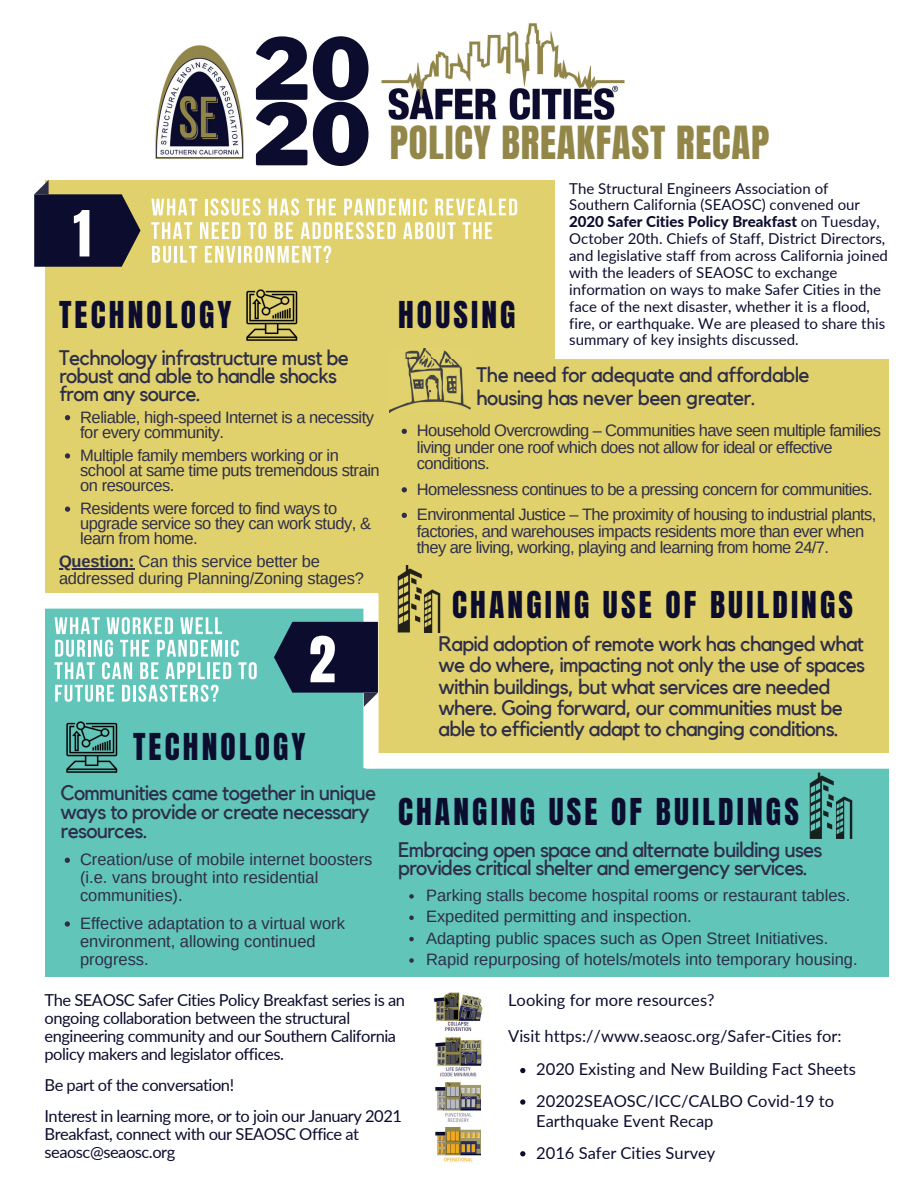
<style>
.page{position:relative;width:918px;height:1188px;background:#fff}
.page>*{position:absolute;margin:0;border:0;box-sizing:border-box;transform-origin:0 0}
.t1{font:900 84.3px "Libre Franklin";color:#0c0d2e}
.t2{font:54px "Anton";color:#fff}
.t3{font:38.85px "Anton";letter-spacing:.02em;color:#928749}
.t4{font:31.5px "Anton";letter-spacing:.1em;color:#0c0d2e}
.t5{font:21px/21.3px "Kollektif";letter-spacing:-.035em;color:#2e2e49}
.t6{font:16.5px/15px "Arimo";letter-spacing:-.03em;color:#2e2e49}
.t7{font:16.5px/18px "Arimo";color:#2e2e49}
.t8{font:16.5px/18px "Lato";letter-spacing:-.03em;color:#0c0d2e}
.t9{font:16.5px/31.5px "Lato";color:#0c0d2e}
.t10{font:15px/17px "Lato";color:#0c0d2e}
.s1{font-family:"Libre Franklin";font-weight:900;font-size:84.3px;color:#0c0d2e}
.s2{font-weight:700}
.s3{font-weight:800}
</style>
<div class="page">
<img style="left:155px;top:45px;width:89px;height:114px">
<img style="left:381px;top:23px;width:244px;height:97px">
<div style="left:46px;top:180px;width:509px;height:348px;background:#e0d16c"></div>
<div style="left:46px;top:359px;width:843px;height:398px;background:#e0d16c"></div>
<svg style="left:34px;top:180px;width:107px;height:87px"></svg>
<div style="left:46px;top:756px;width:843px;height:221px;background:#61c5ba"></div>
<img style="left:246px;top:289px;width:52px;height:52px">
<img style="left:389px;top:348px;width:81px;height:64px">
<svg style="left:65px;top:415px;width:5px;height:5px"></svg>
<svg style="left:65px;top:453px;width:5px;height:6px"></svg>
<svg style="left:65px;top:507px;width:5px;height:5px"></svg>
<img style="left:66px;top:769px;width:52px;height:4px">
<img style="left:397px;top:566px;width:43px;height:27px">
<img style="left:809px;top:773px;width:44px;height:66px">
<img style="left:433px;top:992px;width:50px;height:170px">
<svg style="left:402px;top:429px;width:5px;height:5px"></svg>
<svg style="left:402px;top:487px;width:5px;height:5px"></svg>
<svg style="left:402px;top:513px;width:5px;height:5px"></svg>
<svg style="left:151px;top:199px;width:46px;height:16px"></svg>
<hr style="left:205px;top:199px;width:3px;height:16px;background:#fff">
<svg style="left:211px;top:198px;width:50px;height:18px"></svg>
<svg style="left:269px;top:198px;width:30px;height:18px"></svg>
<svg style="left:306px;top:199px;width:30px;height:16px"></svg>
<svg style="left:344px;top:198px;width:83px;height:18px"></svg>
<svg style="left:435px;top:199px;width:82px;height:16px"></svg>
<svg style="left:151px;top:222px;width:41px;height:17px"></svg>
<svg style="left:200px;top:222px;width:40px;height:17px"></svg>
<svg style="left:248px;top:222px;width:18px;height:17px"></svg>
<svg style="left:275px;top:222px;width:18px;height:17px"></svg>
<svg style="left:301px;top:222px;width:95px;height:17px"></svg>
<svg style="left:403px;top:222px;width:53px;height:17px"></svg>
<svg style="left:463px;top:222px;width:29px;height:17px"></svg>
<svg style="left:152px;top:246px;width:19px;height:17px"></svg>
<hr style="left:174px;top:246px;width:3px;height:17px;background:#fff">
<svg style="left:180px;top:246px;width:17px;height:17px"></svg>
<svg style="left:205px;top:246px;width:30px;height:17px"></svg>
<hr style="left:238px;top:246px;width:3px;height:17px;background:#fff">
<svg style="left:244px;top:246px;width:87px;height:17px"></svg>
<svg style="left:45px;top:593px;width:844px;height:176px"></svg>
<svg style="left:409px;top:894px;width:5px;height:5px"></svg>
<svg style="left:409px;top:915px;width:5px;height:5px"></svg>
<svg style="left:409px;top:937px;width:5px;height:4px"></svg>
<svg style="left:409px;top:958px;width:5px;height:5px"></svg>
<svg style="left:65px;top:858px;width:5px;height:5px"></svg>
<svg style="left:65px;top:921px;width:5px;height:6px"></svg>
<svg style="left:520px;top:1068px;width:5px;height:5px"></svg>
<svg style="left:520px;top:1099px;width:5px;height:6px"></svg>
<svg style="left:520px;top:1151px;width:5px;height:5px"></svg>
<hr style="left:59px;top:568px;width:75px;height:1px;background:#2e2e49">
<h1 class="t1" style="left:253px;top:18px;width:119px">20</h1>
<h3 class="t3" style="left:253px;top:115px;width:517px"><span class="s1">20</span> POLICY BREAKFAST RECAP</h3>
<h2 class="t2" style="left:73px;top:195px;width:19px">1</h2>
<h3 class="t4" style="left:59px;top:292px;width:174px">TECHNOLOGY</h3>
<p class="t5" style="left:59px;top:350px;width:292px;line-height:18px">Technology infrastructure must be robust and able to handle shocks from any source.</p>
<p class="t6" style="left:80px;top:409px;width:295px">Reliable, high-speed Internet is a necessity for every community.</p>
<p class="t6" style="left:80px;top:448px;width:301px">Multiple family members working or in school at same time puts tremendous strain on resources.</p>
<p class="t6" style="left:80px;top:501px;width:292px">Residents were forced to find ways to upgrade service so they can work study, &amp; learn from home.</p>
<p class="t6" style="left:59px;top:553px;width:307px;line-height:17px"><span class="s2">Question:</span> Can this service better be addressed during Planning/Zoning stages?</p>
<h2 class="t2" style="left:309px;top:621px;width:28px">2</h2>
<h3 class="t4" style="left:133px;top:724px;width:174px">TECHNOLOGY</h3>
<p class="t5" style="left:61px;top:784px;width:317px;line-height:19px">Communities came together in unique ways to provide or create necessary resources.</p>
<p class="t7" style="left:80px;top:850px;width:294px">Creation/use of mobile internet boosters (i.e. vans brought into residential communities).</p>
<p class="t7" style="left:80px;top:914px;width:267px">Effective adaptation to a virtual work environment, allowing continued progress.</p>
<h3 class="t4" style="left:398px;top:292px;width:119px">HOUSING</h3>
<p class="t10" style="left:569px;top:179px;width:320px">The Structural Engineers Association of Southern California (SEAOSC) convened our <span class="s3">2020 Safer Cities Policy Breakfast</span> on Tuesday, October 20th. Chiefs of Staff, District Directors, and legislative staff from across California joined with the leaders of SEAOSC to exchange information on ways to make Safer Cities in the face of the next disaster, whether it is a flood, fire, or earthquake. We are pleased to share this summary of key insights discussed.</p>
<p class="t5" style="left:477px;top:364px;width:335px;line-height:22.5px">The need for adequate and affordable housing has never been greater.</p>
<p class="t6" style="left:417px;top:422px;width:466px;line-height:16.5px">Household Overcrowding – Communities have seen multiple families living under one roof which does not allow for ideal or effective conditions.</p>
<p class="t6" style="left:417px;top:476px;width:461px;line-height:25.5px">Homelessness continues to be a pressing concern for communities.<br>Environmental Justice – The proximity of housing to industrial plants,</p>
<p class="t6" style="left:417px;top:523px;width:449px;line-height:16.5px">factories, and warehouses impacts residents more than ever when they are living, working, playing and learning from home 24/7.</p>
<h3 class="t4" style="left:452px;top:582px;width:402px">CHANGING USE OF BUILDINGS</h3>
<p class="t5" style="left:439px;top:634px;width:428px">Rapid adoption of remote work has changed what we do where, impacting not only the use of spaces within buildings, but what services are needed where. Going forward, our communities must be able to efficiently adapt to changing conditions.</p>
<h3 class="t4" style="left:398px;top:790px;width:402px">CHANGING USE OF BUILDINGS</h3>
<p class="t5" style="left:398px;top:841px;width:426px;line-height:18px">Embracing open space and alternate building uses provides critical shelter and emergency services.</p>
<p class="t7" style="left:426px;top:884px;width:433px;line-height:21.5px">Parking stalls become hospital rooms or restaurant tables.<br>Expedited permitting and inspection.<br>Adapting public spaces such as Open Street Initiatives.<br>Rapid repurposing of hotels/motels into temporary housing.</p>
<p class="t8" style="left:44px;top:991px;width:362px">The SEAOSC Safer Cities Policy Breakfast series is an ongoing collaboration between the structural engineering community and our Southern California policy makers and legislator offices.</p>
<p class="t8" style="left:44px;top:1070px;width:359px;line-height:31px">Be part of the conversation!<br>Interest in learning more, or to join our January 2021</p>
<p class="t8" style="left:44px;top:1125px;width:316px">Breakfast, connect with our SEAOSC Office at seaosc@seaosc.org</p>
<p class="t9" style="left:508px;top:982px;width:335px;line-height:36px">Looking for more resources?<br>Visit https://www.seaosc.org/Safer-Cities for:</p>
<p class="t9" style="left:536px;top:1053px;width:321px">2020 Existing and New Building Fact Sheets<br>20202SEAOSC/ICC/CALBO Covid-19 to</p>
<p class="t9" style="left:536px;top:1105px;width:181px">Earthquake Event Recap<br>2016 Safer Cities Survey</p>
</div>
